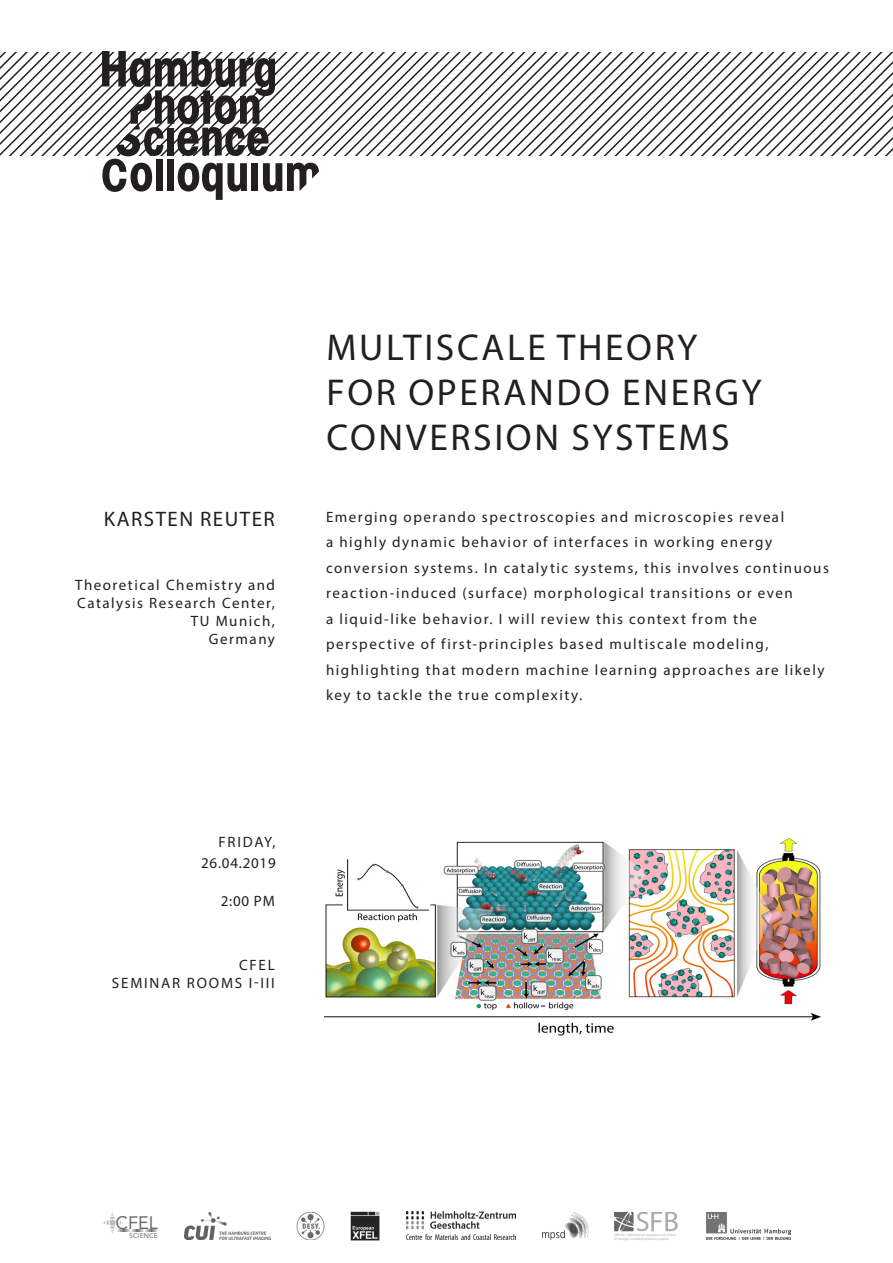
<style>
.page{position:relative;width:893px;height:1263px;background:#fff}
.page>*{position:absolute;margin:0;border:0;box-sizing:border-box;transform-origin:0 0}
.Headline{font:37.5px/45px "Myriad Pro";letter-spacing:.07em;color:#231f20}
.Speaker{font:21px "Myriad Pro";letter-spacing:.07em;color:#231f20}
.t1{font:18px "Avenir LT Std";color:#6c6d70}
.Copy{font:15px/25.5px "Myriad Pro";letter-spacing:.1em;color:#231f20}
.Affilation{font:15px/18px "Myriad Pro";letter-spacing:.1em;color:#231f20}
.Location{font:15px "Myriad Pro";letter-spacing:.12em;color:#231f20}
.Date_and_Time{font:15px "Myriad Pro";letter-spacing:.05em;color:#231f20}
.t2{font:6.9px "Avenir LT Std";color:#6c6d70}
</style>
<div class="page">
<img style="left:325px;top:838px;width:496px;height:197px">
<svg style="left:0;top:52px;width:893px;height:104px"></svg>
<svg style="left:102px;top:51px;width:217px;height:149px"></svg>
<svg style="left:102px;top:1212px;width:56px;height:21px"></svg>
<img style="left:184px;top:1212px;width:86px;height:28px">
<img style="left:297px;top:1212px;width:28px;height:28px">
<img style="left:351px;top:1211px;width:29px;height:29px">
<img style="left:615px;top:1212px;width:63px;height:29px">
<img style="left:707px;top:1212px;width:84px;height:27px">
<img style="left:542px;top:1212px;width:46px;height:27px">
<img style="left:406px;top:1211px;width:110px;height:28px">
<p class="Speaker" style="left:104px;top:506px;width:173px">KARSTEN REUTER</p>
<p class="Affilation" style="left:75px;top:575px;width:201px">Theoretical Chemistry and<br>Catalysis Research Center,</p>
<p class="Affilation" style="left:191px;top:611px;width:86px">TU Munich,</p>
<p class="Affilation" style="left:209px;top:629px;width:68px">Germany</p>
<p class="Headline" style="left:326px;top:324px;width:437px">MULTISCALE THEORY<br>FOR OPERANDO ENERGY<br>CONVERSION SYSTEMS</p>
<p class="Copy" style="left:326px;top:504px;width:504px">Emerging operando spectroscopies and microscopies reveal<br>a highly dynamic behavior of interfaces in working energy conversion systems. In catalytic systems, this involves continuous reaction-induced (surface) morphological transitions or even<br>a liquid-like behavior. I will review this context from the perspective of first-principles based multiscale modeling, highlighting that modern machine learning approaches are likely key to tackle the true complexity.</p>
<p class="Location" style="left:219px;top:832px;width:59px">FRIDAY,</p>
<p class="Date_and_Time" style="left:201px;top:853px;width:76px">26.04.2019</p>
<p class="Copy" style="left:221px;top:888px;width:56px">2:00 PM</p>
<p class="Location" style="left:239px;top:956px;width:37px">CFEL</p>
<p class="Location" style="left:112px;top:974px;width:164px">SEMINAR ROOMS I-III</p>
<p class="t1" style="left:115px;top:1212px;width:44px">CFEL</p>
<p class="t2" style="left:129px;top:1232px;width:30px">SCIENCE</p>
</div>
